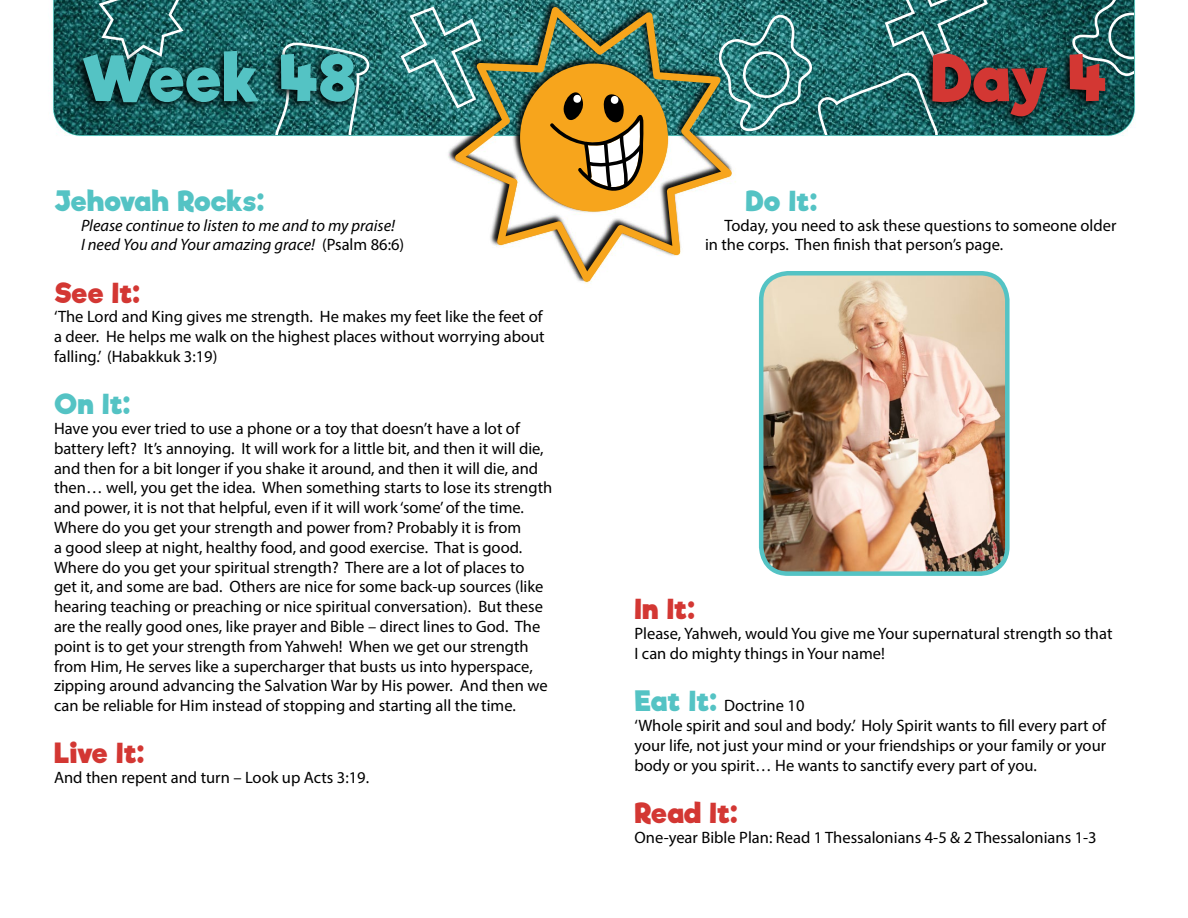
<style>
.page{position:relative;width:1188px;height:918px;background:#fff}
.page>*{position:absolute;margin:0;border:0;box-sizing:border-box;transform-origin:0 0}
.t1{font:700 61.5px "Riffic";letter-spacing:-.005em;color:#54c3c4}
.t2{font:700 61.5px "Riffic";color:#d33733}
.t3{font:700 27px "Riffic";letter-spacing:-.01em;color:#d33733}
.t4{font:700 27px "Riffic";letter-spacing:-.015em;color:#54c3c4}
.t5{font:16.5px/19.8px "Myriad Pro";color:#000}
.t6{font:italic 16.5px/19.8px "Myriad Pro";color:#000}
.s1{font-style:normal}
.s2{font-family:"Riffic";font-weight:700;font-size:27px;color:#54c3c4}
</style>
<div class="page">
<img style="left:54px;top:0;width:1080px;height:135px">
<svg style="left:99px;top:0;width:85px;height:47px;background:#2e6f6e"></svg>
<svg style="left:275px;top:43px;width:95px;height:92px;background:#377"></svg>
<svg style="left:401px;top:7px;width:44px;height:102px;background:#3f8686"></svg>
<svg style="left:735px;top:0;width:253px;height:135px;background:#317777"></svg>
<svg style="left:1072px;top:0;width:62px;height:76px;background:#2f6666"></svg>
<img style="left:445px;top:0;width:290px;height:176px">
<svg style="left:455px;top:7px;width:277px;height:274px"></svg>
<svg style="left:549px;top:79px;width:95px;height:114px;background:#c6923a"></svg>
<div style="left:72px;top:47px;width:287px;height:67px;background:#000;opacity:.95"></div>
<div style="left:921px;top:48px;width:189px;height:80px;background:#000;opacity:.95"></div>
<img style="left:761px;top:276px;width:244px;height:298px">
<div style="left:759px;top:271px;width:251px;height:305px;border:4px solid #54c3c4;border-radius:27px"></div>
<p class="t1" style="left:81px;top:40px;width:277px">Week 48</p>
<p class="t2" style="left:931px;top:40px;width:178px">Day 4</p>
<p class="t4" style="left:54px;top:184px;width:212px">Jehovah Rocks:</p>
<p class="t6" style="left:81px;top:215px;width:325px">Please continue to listen to me and to my praise!<br>I need You and Your amazing grace! <span class="s1">(Psalm 86:6)</span></p>
<p class="t3" style="left:54px;top:276px;width:88px">See It:</p>
<p class="t5" style="left:54px;top:307px;width:492px">‘The Lord and King gives me strength. He makes my feet like the feet of a deer. He helps me walk on the highest places without worrying about falling.’ (Habakkuk 3:19)</p>
<p class="t4" style="left:54px;top:387px;width:78px">On It:</p>
<p class="t5" style="left:54px;top:418px;width:500px">Have you ever tried to use a phone or a toy that doesn’t have a lot of battery left? It’s annoying. It will work for a little bit, and then it will die, and then for a bit longer if you shake it around, and then it will die, and then… well, you get the idea. When something starts to lose its strength and power, it is not that helpful, even if it will work ‘some’ of the time.<br>Where do you get your strength and power from? Probably it is from<br>a good sleep at night, healthy food, and good exercise. That is good.<br>Where do you get your spiritual strength? There are a lot of places to<br>get it, and some are bad. Others are nice for some back-up sources (like hearing teaching or preaching or nice spiritual conversation). But these are the really good ones, like prayer and Bible – direct lines to God. The point is to get your strength from Yahweh! When we get our strength from Him, He serves like a supercharger that busts us into hyperspace, zipping around advancing the Salvation War by His power. And then we can be reliable for Him instead of stopping and starting all the time.</p>
<p class="t3" style="left:54px;top:737px;width:92px">Live It:</p>
<p class="t5" style="left:54px;top:767px;width:317px">And then repent and turn – Look up Acts 3:19.</p>
<p class="t4" style="left:746px;top:184px;width:73px">Do It:</p>
<p class="t5" style="left:705px;top:215px;width:413px;text-indent:20px">Today, you need to ask these questions to someone older in the corps. Then finish that person’s page.</p>
<p class="t3" style="left:634px;top:593px;width:62px">In It:</p>
<p class="t5" style="left:634px;top:623px;width:479px">Please, Yahweh, would You give me Your supernatural strength so that<br>I can do mighty things in Your name!</p>
<p class="t5" style="left:634px;top:695px;width:171px"><span class="s2">Eat It:</span> Doctrine 10</p>
<p class="t5" style="left:634px;top:715px;width:473px;text-align:justify">‘Whole spirit and soul and body.’ Holy Spirit wants to fill every part of your life, not just your mind or your friendships or your family or your body or you spirit… He wants to sanctify every part of you.</p>
<p class="t3" style="left:634px;top:796px;width:105px">Read It:</p>
<p class="t5" style="left:634px;top:827px;width:464px">One-year Bible Plan: Read 1 Thessalonians 4-5 &amp; 2 Thessalonians 1-3</p>
</div>
